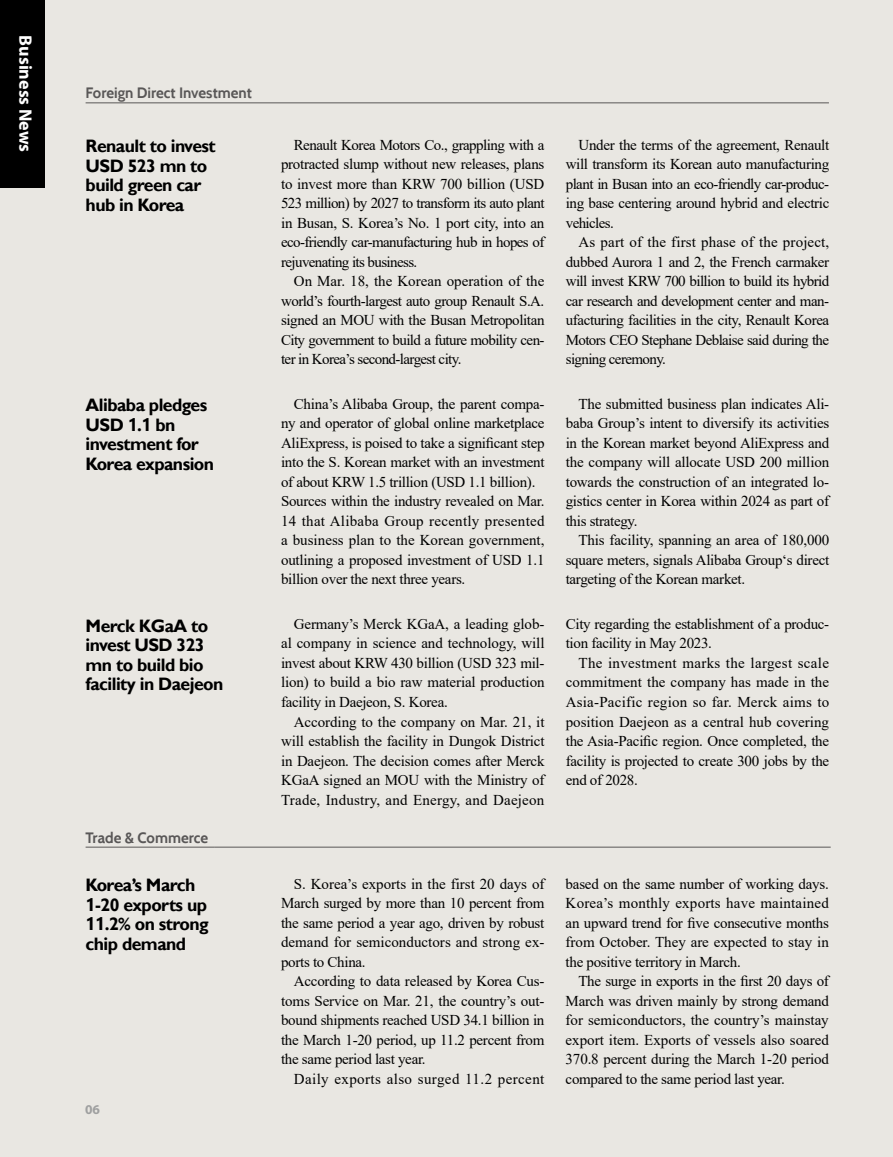
<style>
.page{position:relative;width:893px;height:1157px;background:#e9e7e2}
.page>*{position:absolute;margin:0;border:0;box-sizing:border-box;transform-origin:0 0}
.t1{font:700 18px/19.5px "Gill Sans";letter-spacing:-.03em;color:#000}
.t2{font:700 18px "Myriad Pro";color:#fff}
.t3{font:15px/19.5px "Times New Roman";letter-spacing:-.02em;color:#000;text-align:justify}
.t4{font:700 15px "Cabin";color:#595757}
.t5{font:15px "Times New Roman";letter-spacing:.025em;color:#000}
.t6{font:700 13.5px "Myriad Pro";color:#9fa0a0}
.s1{font-family:"Gadugi"}
</style>
<div class="page">
<div style="left:0;top:0;width:44px;height:187px;background:#000"></div>
<hr style="left:86px;top:102px;width:743px;height:1px;background:#595757">
<hr style="left:86px;top:846px;width:129px;height:1px;background:#595757">
<hr style="left:215px;top:846px;width:616px;height:1px;background:#595757">
<p class="t2" style="left:37px;top:35px;width:118px;rotate:90deg">Business News</p>
<p class="t4" style="left:86px;top:84px;width:168px">Foreign Direct Investment</p>
<p class="t1" style="left:86px;top:137px;width:132px">Renault to invest<br>USD 523 mn to build green car hub in Korea</p>
<p class="t1" style="left:86px;top:396px;width:130px">Alibaba pledges<br>USD <span class="s1">1</span>.<span class="s1">1</span> bn investment for<br>Korea expansion</p>
<p class="t1" style="left:86px;top:616px;width:139px">Merck KGaA to invest USD 323 mn to build bio facility in Daejeon</p>
<p class="t4" style="left:86px;top:828px;width:124px">Trade &amp; Commerce</p>
<p class="t1" style="left:86px;top:876px;width:125px">Korea’s March<br><span class="s1">1</span>-20 exports up<br><span class="s1">11</span>.2% on strong chip demand</p>
<p class="t6" style="left:85px;top:1100px;width:16px">06</p>
<p class="t3" style="left:281px;top:134px;width:265px;text-indent:13px">Renault Korea Motors Co., grappling with a protracted slump without new releases, plans to invest more than KRW 700 billion (USD 523 million) by 2027 to transform its auto plant in Busan, S. Korea’s No. 1 port city, into an eco-friendly car-manufacturing hub in hopes of rejuvenating its business.</p>
<p class="t3" style="left:281px;top:271px;width:265px;text-indent:13px">On Mar. 18, the Korean operation of the world’s fourth-largest auto group Renault S.A. signed an MOU with the Busan Metropolitan City government to build a future mobility cen&shy;ter in Korea’s second-largest city.</p>
<p class="t3" style="left:566px;top:134px;width:265px;text-indent:13px">Under the terms of the agreement, Renault will transform its Korean auto manufacturing plant in Busan into an eco-friendly car-produc&shy;ing base centering around hybrid and electric vehicles.</p>
<p class="t3" style="left:566px;top:232px;width:265px;text-indent:13px">As part of the first phase of the project, dubbed Aurora 1 and 2, the French carmaker will invest KRW 700 billion to build its hybrid car research and development center and man&shy;ufacturing facilities in the city, Renault Korea Motors CEO Stephane Deblaise said during the signing ceremony.</p>
<p class="t3" style="left:281px;top:393px;width:265px;text-align:left;text-indent:13px">China’s Alibaba Group, the parent compa&shy;ny and operator of global online marketplace AliExpress, is poised to take a significant step into the S. Korean market with an investment of about KRW 1.5 trillion (USD 1.1 billion).<br>Sources within the industry revealed on Mar.<br>14 that Alibaba Group recently presented a business plan to the Korean government, outlining a proposed investment of USD 1.1 billion over the next three years.</p>
<p class="t3" style="left:566px;top:393px;width:265px;text-indent:13px">The submitted business plan indicates Ali&shy;baba Group’s intent to diversify its activities in the Korean market beyond AliExpress and the company will allocate USD 200 million towards the construction of an integrated lo&shy;gistics center in Korea within 2024 as part of this strategy.</p>
<p class="t3" style="left:566px;top:530px;width:265px;text-indent:13px">This facility, spanning an area of 180,000 square meters, signals Alibaba Group‘s direct targeting of the Korean market.</p>
<p class="t3" style="left:281px;top:613px;width:265px;text-indent:13px">Germany’s Merck KGaA, a leading glob&shy;al company in science and technology, will invest about KRW 430 billion (USD 323 mil&shy;lion) to build a bio raw material production facility in Daejeon, S. Korea.</p>
<p class="t3" style="left:281px;top:711px;width:265px;text-indent:13px">According to the company on Mar. 21, it will establish the facility in Dungok District in Daejeon. The decision comes after Merck KGaA signed an MOU with the Ministry of Trade, Industry, and Energy, and Daejeon</p>
<p class="t3" style="left:566px;top:613px;width:265px">City regarding the establishment of a produc&shy;tion facility in May 2023.</p>
<p class="t3" style="left:566px;top:652px;width:265px;text-indent:13px">The investment marks the largest scale commitment the company has made in the Asia-Pacific region so far. Merck aims to position Daejeon as a central hub covering the Asia-Pacific region. Once completed, the facility is projected to create 300 jobs by the end of 2028.</p>
<p class="t3" style="left:281px;top:873px;width:265px;text-indent:13px">S. Korea’s exports in the first 20 days of March surged by more than 10 percent from the same period a year ago, driven by robust demand for semiconductors and strong ex&shy;ports to China.</p>
<p class="t3" style="left:281px;top:971px;width:265px;text-indent:13px">According to data released by Korea Cus&shy;toms Service on Mar. 21, the country’s out&shy;bound shipments reached USD 34.1 billion in the March 1-20 period, up 11.2 percent from the same period last year.</p>
<p class="t5" style="left:294px;top:1068px;width:252px">Daily exports also surged 11.2 percent</p>
<p class="t3" style="left:566px;top:873px;width:265px">based on the same number of working days.<br>Korea’s monthly exports have maintained an upward trend for five consecutive months from October. They are expected to stay in the positive territory in March.</p>
<p class="t3" style="left:566px;top:971px;width:265px;text-indent:13px">The surge in exports in the first 20 days of March was driven mainly by strong demand for semiconductors, the country’s mainstay export item. Exports of vessels also soared 370.8 percent during the March 1-20 period compared to the same period last year.</p>
</div>
